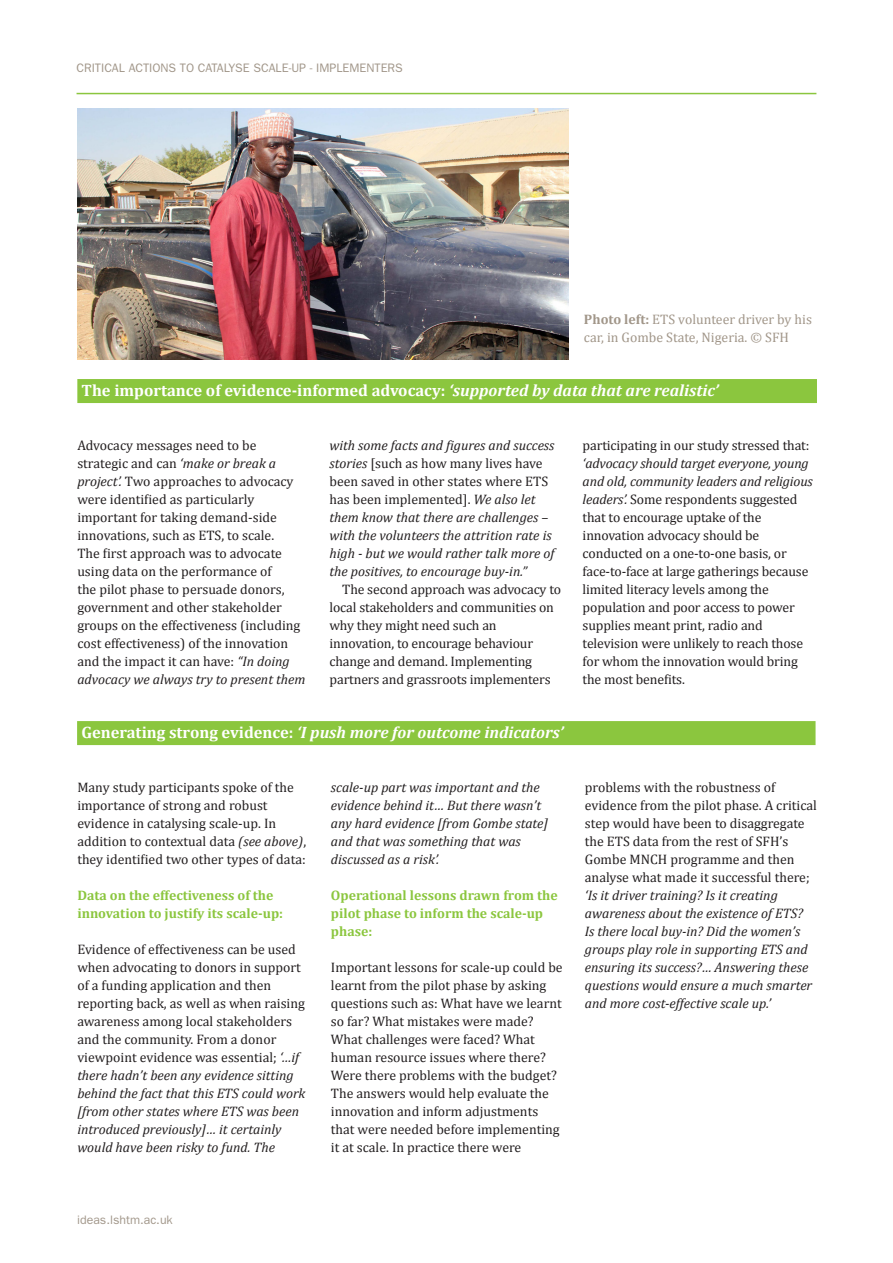
<style>
.page{position:relative;width:893px;height:1263px;background:#fff}
.page>*{position:absolute;margin:0;border:0;box-sizing:border-box;transform-origin:0 0}
.Heading_4__strip__gr{font:700 16.5px "Cambria";color:#fff}
.Heading_4__strip__gr-2{font:italic 700 16.5px "Cambria";color:#fff}
.Body_copy_1stpara{font:13.8px/18px "Cambria";color:#231f20}
.Body_copy_1stpara-2{font:italic 13.8px/18px "Cambria";color:#231f20}
.Body_copy_indentpara{font:13.8px/18px "Cambria";letter-spacing:-.01em;color:#231f20}
.Text_first_paragraph{font:13.8px/18px "Cambria";color:#231f20}
.Text_first_paragraph-2{font:italic 13.8px/18px "Cambria";color:#231f20}
.Heading_5{font:700 13.8px/18px "Cambria";color:#8bc63e}
.Image_caption{font:13.8px/18px "Cambria";color:#a19689}
.t1{font:12.3px "ITC Franklin Gothic Std";color:#a19689}
.s1{font-weight:700}
.s2{font-style:italic}
.s3{font-style:normal}
</style>
<div class="page">
<hr style="left:77px;top:93px;width:739px;height:1px;background:#8bc63e">
<div style="left:77px;top:379px;width:740px;height:24px;background:#8bc63e"></div>
<div style="left:77px;top:721px;width:738px;height:24px;background:#8bc63e"></div>
<img style="left:77px;top:108px;width:491px;height:251px">
<p class="t1" style="left:77px;top:61px;width:328px">CRITICAL ACTIONS TO CATALYSE SCALE-UP - IMPLEMENTERS</p>
<p class="Image_caption" style="left:584px;top:310px;width:229px"><span class="s1">Photo left:</span> ETS volunteer driver by his car, in Gombe State, Nigeria. © SFH</p>
<p class="Heading_4__strip__gr" style="left:82px;top:379px;width:638px">The importance of evidence-informed advocacy: <span class="s2">‘supported by data that are realistic’</span></p>
<p class="Body_copy_1stpara-2" style="left:330px;top:436px;width:227px">with some facts and figures and success stories <span class="s3">[such as how many lives have been saved in other states where ETS has been implemented].</span> We also let them know that there are challenges – with the volunteers the attrition rate is high - but we would rather talk more of the positives, to encourage buy-in.”</p>
<p class="Body_copy_indentpara" style="left:330px;top:580px;width:233px;text-indent:13px">The second approach was advocacy to local stakeholders and communities on why they might need such an innovation, to encourage behaviour change and demand. Implementing partners and grassroots implementers</p>
<p class="Body_copy_1stpara" style="left:77px;top:436px;width:230px">Advocacy messages need to be strategic and can <span class="s2">‘make or break a project’.</span> Two approaches to advocacy were identified as particularly important for taking demand-side innovations, such as ETS, to scale.<br>The first approach was to advocate using data on the performance of<br>the pilot phase to persuade donors, government and other stakeholder groups on the effectiveness (including cost effectiveness) of the innovation and the impact it can have: <span class="s2">“In doing advocacy we always try to present them</span></p>
<p class="Heading_4__strip__gr-2" style="left:81px;top:721px;width:484px"><span class="s3">Generating strong evidence:</span> ‘I push more for outcome indicators’</p>
<p class="Text_first_paragraph" style="left:77px;top:778px;width:230px">Many study participants spoke of the importance of strong and robust evidence in catalysing scale-up. In addition to contextual data <span class="s2">(see above)</span>, they identified two other types of data:</p>
<p class="Heading_5" style="left:77px;top:886px;width:207px">Data on the effectiveness of the innovation to justify its scale-up:</p>
<p class="Text_first_paragraph" style="left:77px;top:940px;width:230px">Evidence of effectiveness can be used when advocating to donors in support of a funding application and then reporting back, as well as when raising awareness among local stakeholders and the community. From a donor viewpoint evidence was essential; <span class="s2">‘…if there hadn’t been any evidence sitting behind the fact that this ETS could work [from other states where ETS was been introduced previously]… it certainly would have been risky to fund. The</span></p>
<p class="Text_first_paragraph-2" style="left:331px;top:778px;width:219px">scale-up part was important and the evidence behind it… But there wasn’t any hard evidence [from Gombe state] and that was something that was discussed as a risk’.</p>
<p class="Heading_5" style="left:331px;top:886px;width:228px">Operational lessons drawn from the pilot phase to inform the scale-up phase:</p>
<p class="Body_copy_1stpara" style="left:331px;top:958px;width:233px">Important lessons for scale-up could be learnt from the pilot phase by asking questions such as: What have we learnt so far? What mistakes were made?<br>What challenges were faced? What human resource issues where there?<br>Were there problems with the budget?<br>The answers would help evaluate the innovation and inform adjustments that were needed before implementing it at scale. In practice there were</p>
<p class="Body_copy_indentpara" style="left:583px;top:436px;width:232px">participating in our study stressed that: <span class="s2">‘advocacy should target everyone, young and old, community leaders and religious leaders’.</span> Some respondents suggested that to encourage uptake of the innovation advocacy should be conducted on a one-to-one basis, or face-to-face at large gatherings because limited literacy levels among the population and poor access to power supplies meant print, radio and television were unlikely to reach those for whom the innovation would bring the most benefits.</p>
<p class="Body_copy_1stpara-2" style="left:585px;top:778px;width:234px"><span class="s3">problems with the robustness of evidence from the pilot phase. A critical step would have been to disaggregate the ETS data from the rest of SFH’s Gombe MNCH programme and then analyse what made it successful there; </span>‘Is it driver training? Is it creating awareness about the existence of ETS?<br>Is there local buy-in? Did the women’s groups play role in supporting ETS and ensuring its success?… Answering these questions would ensure a much smarter and more cost-effective scale up.’</p>
<p class="t1" style="left:77px;top:1213px;width:97px">ideas.lshtm.ac.uk</p>
</div>
